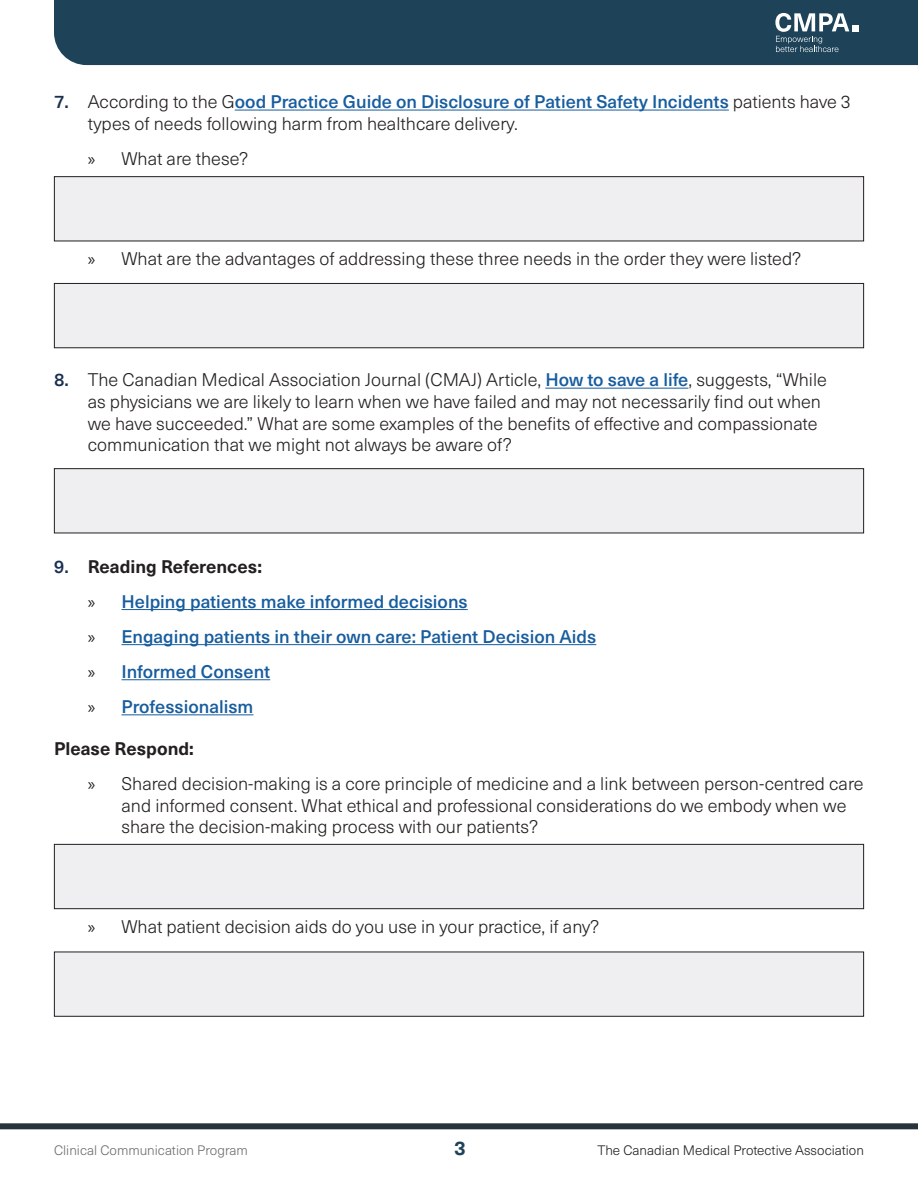
<style>
.page{position:relative;width:918px;height:1188px;background:#fff}
.page>*{position:absolute;margin:0;border:0;box-sizing:border-box;transform-origin:0 0}
.t1{font:700 19.5px "Neue Haas Unica Pro";color:#1e4359}
.t2{font:300 18px/21.6px "Neue Haas Unica Pro";color:#231f20}
.t3{font:500 18px "Neue Haas Unica Pro";color:#175d9e}
.t4{font:700 18px "Neue Haas Unica Pro";color:#231f20}
.t5{font:300 13.5px "Neue Haas Unica Pro";color:#231f20}
.t6{font:300 13.5px "Neue Haas Unica Pro";color:#6c6d70}
.s1{font-weight:500;color:#1a2e52}
.s2{font-weight:500;color:#175d9e}
.s3{font-family:"Myriad Pro";font-weight:400}
.s4{font-family:"Myriad Pro";font-weight:400;color:#231f20}
</style>
<div class="page">
<div style="left:0;top:1123px;width:918px;height:6px;background:#27323e"></div>
<div style="left:54px;top:0;width:864px;height:65px;background:#1e4359"></div>
<svg style="left:775px;top:13px;width:84px;height:39px"></svg>
<hr style="left:235px;top:110px;width:494px;height:1px;background:#175d9e">
<hr style="left:545px;top:388px;width:143px;height:1px;background:#175d9e">
<hr style="left:122px;top:609px;width:346px;height:1px;background:#175d9e">
<hr style="left:122px;top:644px;width:474px;height:1px;background:#175d9e">
<hr style="left:122px;top:679px;width:148px;height:1px;background:#175d9e">
<hr style="left:122px;top:714px;width:131px;height:1px;background:#175d9e">
<div style="left:54px;top:177px;width:810px;height:64px;background:#efeff2"></div>
<div style="left:54px;top:176px;width:810px;height:65px;border:1px solid #231f20"></div>
<div style="left:54px;top:283px;width:810px;height:65px;background:#efeff2"></div>
<div style="left:54px;top:283px;width:810px;height:65px;border:1px solid #231f20"></div>
<div style="left:54px;top:469px;width:810px;height:64px;background:#efeff2"></div>
<div style="left:54px;top:468px;width:810px;height:65px;border:1px solid #231f20"></div>
<div style="left:54px;top:952px;width:810px;height:64px;background:#efeff2"></div>
<div style="left:54px;top:952px;width:810px;height:65px;border:1px solid #231f20"></div>
<div style="left:54px;top:844px;width:810px;height:65px;background:#efeff2"></div>
<div style="left:54px;top:844px;width:810px;height:65px;border:1px solid #231f20"></div>
<h2 class="t2" style="left:88px;top:91px;width:765px;text-indent:-34px"><span class="s1">7.</span> According to the G<span class="s2">ood Practice Guide on Disclosure of Patient Safety Incidents</span> patients have 3 types of needs following harm from healthcare delivery.</h2>
<p class="t2" style="left:88px;top:148px;width:162px"><span class="s3">»</span> What are these?</p>
<p class="t2" style="left:88px;top:248px;width:715px"><span class="s3">»</span> What are the advantages of addressing these three needs in the order they were listed?</p>
<p class="t2" style="left:88px;top:370px;width:741px;text-indent:-34px"><span class="s1">8.</span> The Canadian Medical Association Journal (CMAJ) Article, <span class="s2">How to save a life</span>, suggests, “While as physicians we are likely to learn when we have failed and may not necessarily find out when we have succeeded.” What are some examples of the benefits of effective and compassionate communication that we might not always be aware of?</p>
<h2 class="t4" style="left:54px;top:555px;width:210px"><span class="s1">9.</span> Reading References:</h2>
<p class="t3" style="left:88px;top:590px;width:382px"><span class="s4">»</span> Helping patients make informed decisions</p>
<p class="t3" style="left:88px;top:626px;width:510px"><span class="s4">»</span> Engaging patients in their own care: Patient Decision Aids</p>
<p class="t3" style="left:88px;top:661px;width:184px"><span class="s4">»</span> Informed Consent</p>
<p class="t3" style="left:88px;top:696px;width:167px"><span class="s4">»</span> Professionalism</p>
<h3 class="t4" style="left:54px;top:738px;width:141px">Please Respond:</h3>
<p class="t2" style="left:122px;top:773px;width:744px;text-indent:-34px"><span class="s3">»</span> Shared decision-making is a core principle of medicine and a link between person-centred care and informed consent. What ethical and professional considerations do we embody when we share the decision-making process with our patients?</p>
<p class="t2" style="left:88px;top:916px;width:513px"><span class="s3">»</span> What patient decision aids do you use in your practice, if any?</p>
<p class="t6" style="left:54px;top:1142px;width:195px">Clinical Communication Program</p>
<p class="t1" style="left:454px;top:1136px;width:13px">3</p>
<p class="t5" style="left:597px;top:1142px;width:268px">The Canadian Medical Protective Association</p>
</div>
